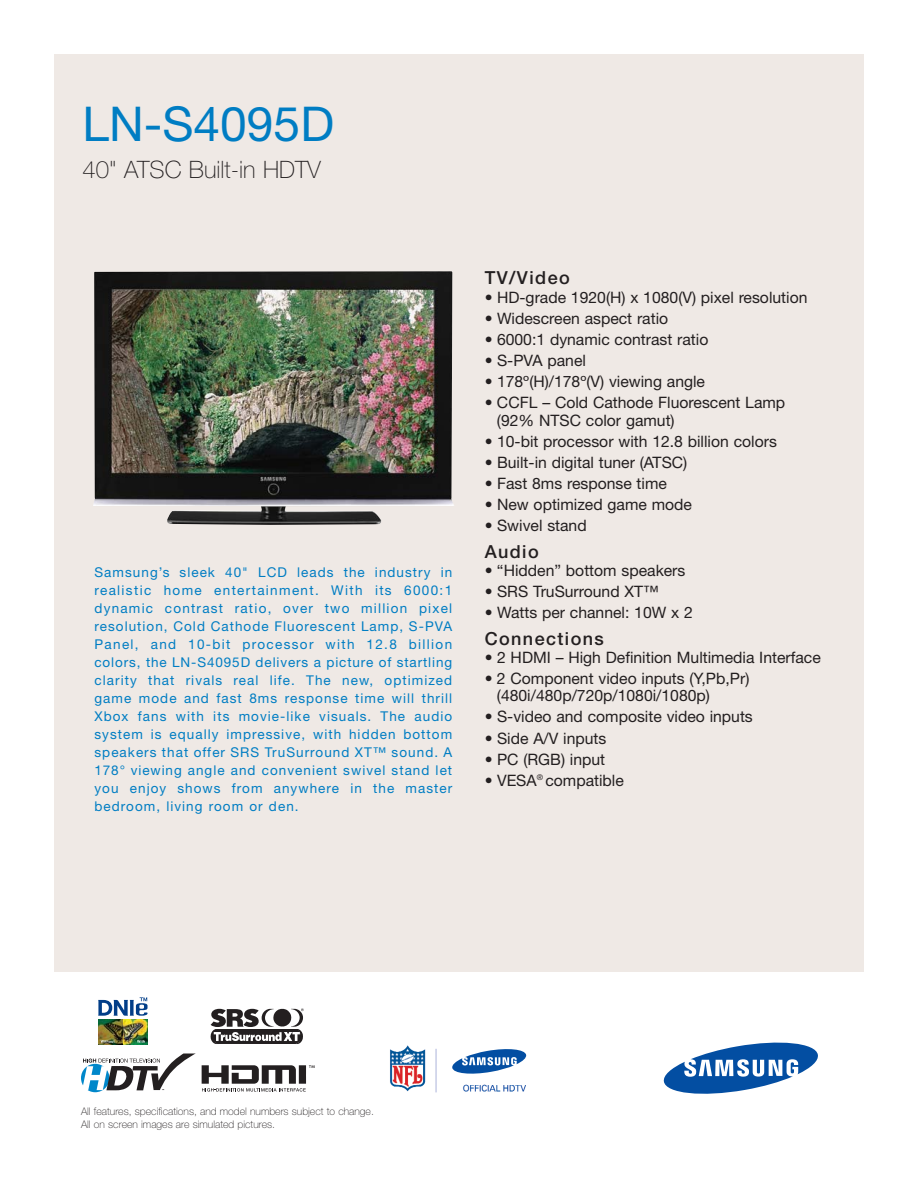
<style>
.page{position:relative;width:918px;height:1188px;background:#fff}
.page>*{position:absolute;margin:0;border:0;box-sizing:border-box;transform-origin:0 0}
.t1{font:48px "Helvetica Neue";color:#007dc3}
.t2{font:100 24px "Helvetica Neue";color:#231f20}
.t3{font:500 18px "Helvetica Neue";letter-spacing:.08em;color:#231f20}
.t4{font:15.75px/17.2px "Helvetica Neue";color:#231f20}
.t5{font:13.5px/18px "Helvetica Neue";letter-spacing:.08em;color:#007dc3;text-align:justify}
.t6{font:100 10.5px/13px "Helvetica Neue";color:#231f20}
</style>
<div class="page">
<div style="left:54px;top:54px;width:810px;height:918px;background:#efe9e5"></div>
<svg style="left:664px;top:1043px;width:154px;height:51px"></svg>
<img style="left:93px;top:271px;width:361px;height:254px">
<svg style="left:81px;top:1064px;width:28px;height:28px"></svg>
<svg style="left:82px;top:1054px;width:113px;height:36px"></svg>
<svg style="left:202px;top:1065px;width:112px;height:27px"></svg>
<img style="left:390px;top:1045px;width:136px;height:48px">
<svg style="left:452px;top:1049px;width:74px;height:25px"></svg>
<svg style="left:98px;top:1019px;width:50px;height:1px"></svg>
<img style="left:98px;top:1020px;width:50px;height:25px">
<svg style="left:98px;top:997px;width:50px;height:19px"></svg>
<svg style="left:101px;top:1040px;width:13px;height:3px"></svg>
<svg style="left:137px;top:1040px;width:8px;height:3px"></svg>
<svg style="left:211px;top:1008px;width:93px;height:36px"></svg>
<h1 class="t1" style="left:82px;top:107px;width:253px">LN-S4095D</h1>
<h2 class="t2" style="left:82px;top:161px;width:240px">40" ATSC Built-in HDTV</h2>
<p class="t5" style="left:94px;top:564px;width:359px">Samsung’s sleek 40" LCD leads the industry in realistic home entertainment. With its 6000:1 dynamic contrast ratio, over two million pixel resolution, Cold Cathode Fluorescent Lamp, S-PVA Panel, and 10-bit processor with 12.8 billion colors, the LN-S4095D delivers a picture of startling clarity that rivals real life. The new, optimized game mode and fast 8ms response time will thrill Xbox fans with its movie-like visuals. The audio system is equally impressive, with hidden bottom speakers that offer SRS TruSurround XT™ sound. A 178° viewing angle and convenient swivel stand let you enjoy shows from anywhere in the master bedroom, living room or den.</p>
<h3 class="t3" style="left:485px;top:271px;width:86px">TV/Video</h3>
<p class="t4" style="left:485px;top:290px;width:324px">• HD-grade 1920(H) x 1080(V) pixel resolution</p>
<p class="t4" style="left:485px;top:311px;width:185px">• Widescreen aspect ratio</p>
<p class="t4" style="left:485px;top:332px;width:225px">• 6000:1 dynamic contrast ratio</p>
<p class="t4" style="left:485px;top:353px;width:103px">• S-PVA panel</p>
<p class="t4" style="left:485px;top:375px;width:222px">• 178º(H)/178º(V) viewing angle</p>
<p class="t4" style="left:497px;top:396px;width:290px;text-indent:-12px">• CCFL – Cold Cathode Fluorescent Lamp (92% NTSC color gamut)</p>
<p class="t4" style="left:485px;top:434px;width:294px">• 10-bit processor with 12.8 billion colors</p>
<p class="t4" style="left:485px;top:455px;width:204px">• Built-in digital tuner (ATSC)</p>
<p class="t4" style="left:485px;top:476px;width:184px">• Fast 8ms response time</p>
<p class="t4" style="left:485px;top:497px;width:209px">• New optimized game mode</p>
<p class="t4" style="left:485px;top:519px;width:103px">• Swivel stand</p>
<h3 class="t3" style="left:485px;top:545px;width:55px">Audio</h3>
<p class="t4" style="left:485px;top:563px;width:202px">• “Hidden” bottom speakers</p>
<p class="t4" style="left:485px;top:584px;width:175px">• SRS TruSurround XT™</p>
<p class="t4" style="left:485px;top:606px;width:210px">• Watts per channel: 10W x 2</p>
<h3 class="t3" style="left:485px;top:632px;width:121px">Connections</h3>
<p class="t4" style="left:485px;top:650px;width:338px">• 2 HDMI – High Definition Multimedia Interface</p>
<p class="t4" style="left:497px;top:671px;width:254px;text-indent:-12px">• 2 Component video inputs (Y,Pb,Pr) (480i/480p/720p/1080i/1080p)</p>
<p class="t4" style="left:485px;top:710px;width:270px">• S-video and composite video inputs</p>
<p class="t4" style="left:485px;top:731px;width:123px">• Side A/V inputs</p>
<p class="t4" style="left:485px;top:752px;width:122px">• PC (RGB) input</p>
<p class="t4" style="left:485px;top:773px;width:141px">• VESA<sup>®</sup> compatible</p>
<p class="t6" style="left:81px;top:1106px;width:294px">All features, specifications, and model numbers subject to change.<br>All on screen images are simulated pictures.</p>
</div>
